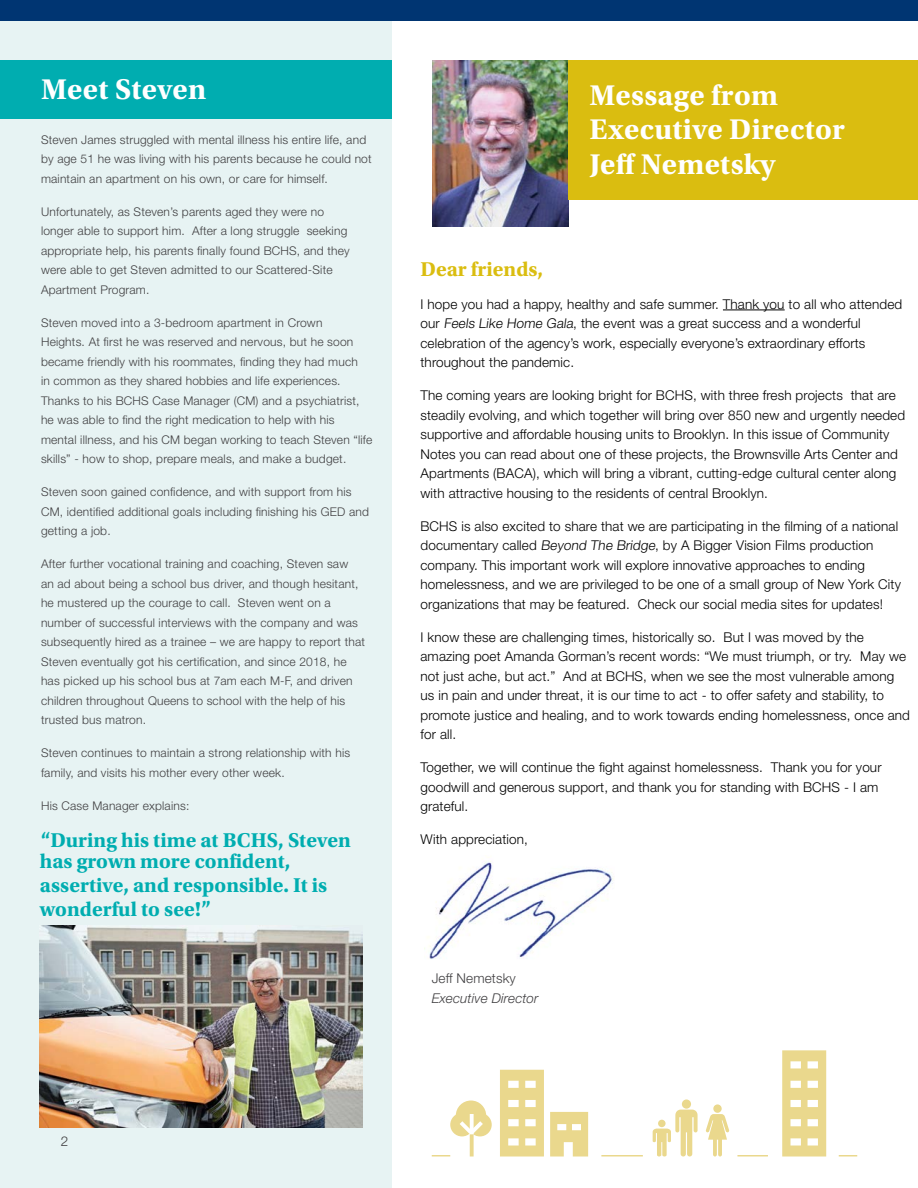
<style>
.page{position:relative;width:918px;height:1188px;background:#fff}
.page>*{position:absolute;margin:0;border:0;box-sizing:border-box;transform-origin:0 0}
.t1{font:700 30px/34.5px "Utopia Std";letter-spacing:.01em;color:#fff}
.t2{font:700 21px/24px "Utopia Std";color:#00adb0}
.t3{font:700 21px "Utopia Std";color:#dabd10}
.t4{font:300 13.5px/19.5px "Helvetica Neue LT Std";letter-spacing:.01em;color:#000}
.t5{font:italic 300 13.5px "Helvetica Neue LT Std";letter-spacing:.01em;color:#414042}
.t6{font:300 13.5px "Helvetica Neue LT Std";letter-spacing:.01em;color:#414042}
.t7{font:300 12px/19.5px "Helvetica Neue LT Std";letter-spacing:.015em;color:#414042}
</style>
<div class="page">
<div style="left:0;top:0;width:392px;height:1188px;background:#e7f3f3"></div>
<img style="left:432px;top:61px;width:136px;height:166px">
<div style="left:568px;top:61px;width:350px;height:139px;background:#dabd10"></div>
<div style="left:0;top:61px;width:391px;height:58px;background:#00adb0"></div>
<div style="left:0;top:0;width:918px;height:20px;background:#003572"></div>
<svg style="left:500px;top:1070px;width:44px;height:86px"></svg>
<svg style="left:782px;top:1050px;width:44px;height:106px"></svg>
<div style="left:456px;top:1101px;width:30px;height:30px;background:#ead88d;border-radius:50%"></div>
<div style="left:468px;top:1113px;width:24px;height:23px;background:#ead88d;border-radius:50%"></div>
<div style="left:450px;top:1113px;width:24px;height:23px;background:#ead88d;border-radius:50%"></div>
<svg style="left:470px;top:1114px;width:4px;height:3px"></svg>
<svg style="left:456px;top:1117px;width:31px;height:21px"></svg>
<svg style="left:470px;top:1134px;width:4px;height:22px"></svg>
<div style="left:713px;top:1104px;width:9px;height:9px;background:#ead88d;border-radius:50%"></div>
<svg style="left:706px;top:1114px;width:23px;height:42px"></svg>
<div style="left:682px;top:1099px;width:9px;height:10px;background:#ead88d;border-radius:50%"></div>
<svg style="left:653px;top:1110px;width:45px;height:47px"></svg>
<svg style="left:550px;top:1112px;width:38px;height:44px"></svg>
<hr style="left:601px;top:1155px;width:42px;height:1px;background:#ead88d">
<hr style="left:737px;top:1155px;width:31px;height:1px;background:#ead88d">
<svg style="left:839px;top:1155px;width:18px;height:1px"></svg>
<svg style="left:432px;top:1155px;width:18px;height:2px"></svg>
<hr style="left:723px;top:310px;width:62px;height:1px;background:#000">
<img style="left:40px;top:926px;width:323px;height:202px">
<img style="left:424px;top:861px;width:190px;height:98px">
<h1 class="t1" style="left:41px;top:73px;width:167px">Meet Steven</h1>
<p class="t7" style="left:41px;top:130px;width:332px">Steven James struggled with mental illness his entire life, and by age 51 he was living with his parents because he could not maintain an apartment on his own, or care for himself.</p>
<p class="t7" style="left:41px;top:202px;width:310px">Unfortunately, as Steven’s parents aged they were no longer able to support him. After a long struggle seeking appropriate help, his parents finally found BCHS, and they were able to get Steven admitted to our Scattered-Site Apartment Program.</p>
<p class="t7" style="left:41px;top:313px;width:333px">Steven moved into a 3-bedroom apartment in Crown<br>Heights. At first he was reserved and nervous, but he soon became friendly with his roommates, finding they had much<br>in common as they shared hobbies and life experiences.<br>Thanks to his BCHS Case Manager (CM) and a psychiatrist, he was able to find the right medication to help with his mental illness, and his CM began working to teach Steven “life skills” - how to shop, prepare meals, and make a budget.</p>
<p class="t7" style="left:41px;top:482px;width:329px">Steven soon gained confidence, and with support from his<br>CM, identified additional goals including finishing his GED and getting a job.</p>
<p class="t7" style="left:41px;top:554px;width:326px">After further vocational training and coaching, Steven saw<br>an ad about being a school bus driver, and though hesitant, he mustered up the courage to call. Steven went on a number of successful interviews with the company and was subsequently hired as a trainee – we are happy to report that Steven eventually got his certification, and since 2018, he has picked up his school bus at 7am each M-F, and driven children throughout Queens to school with the help of his trusted bus matron.</p>
<p class="t7" style="left:41px;top:743px;width:311px">Steven continues to maintain a strong relationship with his family, and visits his mother every other week.</p>
<p class="t7" style="left:41px;top:796px;width:150px">His Case Manager explains:</p>
<h2 class="t2" style="left:41px;top:829px;width:311px">“During his time at BCHS, Steven</h2>
<h2 class="t2" style="left:40px;top:850px;width:289px">has grown more confident, assertive, and responsible. It is wonderful to see!”</h2>
<h1 class="t1" style="left:590px;top:78px;width:257px">Message from<br>Executive Director<br>Jeff Nemetsky</h1>
<h2 class="t3" style="left:420px;top:257px;width:124px">Dear friends,</h2>
<p class="t4" style="left:420px;top:294px;width:483px">I hope you had a happy, healthy and safe summer. Thank you to all who attended our Feels Like Home Gala, the event was a great success and a wonderful celebration of the agency’s work, especially everyone’s extraordinary efforts throughout the pandemic.</p>
<p class="t4" style="left:420px;top:385px;width:486px">The coming years are looking bright for BCHS, with three fresh projects that are steadily evolving, and which together will bring over 850 new and urgently needed supportive and affordable housing units to Brooklyn. In this issue of Community Notes you can read about one of these projects, the Brownsville Arts Center and Apartments (BACA), which will bring a vibrant, cutting-edge cultural center along with attractive housing to the residents of central Brooklyn.</p>
<p class="t4" style="left:420px;top:516px;width:482px">BCHS is also excited to share that we are participating in the filming of a national documentary called Beyond The Bridge, by A Bigger Vision Films production company. This important work will explore innovative approaches to ending homelessness, and we are privileged to be one of a small group of New York City organizations that may be featured. Check our social media sites for updates!</p>
<p class="t4" style="left:420px;top:627px;width:491px">I know these are challenging times, historically so. But I was moved by the amazing poet Amanda Gorman’s recent words: “We must triumph, or try. May we not just ache, but act.” And at BCHS, when we see the most vulnerable among us in pain and under threat, it is our time to act - to offer safety and stability, to promote justice and healing, and to work towards ending homelessness, once and for all.</p>
<p class="t4" style="left:420px;top:757px;width:463px">Together, we will continue the fight against homelessness. Thank you for your goodwill and generous support, and thank you for standing with BCHS - I am grateful.</p>
<p class="t4" style="left:420px;top:829px;width:109px">With appreciation,</p>
<p class="t6" style="left:432px;top:970px;width:86px">Jeff Nemetsky</p>
<p class="t5" style="left:432px;top:990px;width:108px">Executive Director</p>
<p class="t6" style="left:61px;top:1133px;width:9px">2</p>
</div>
